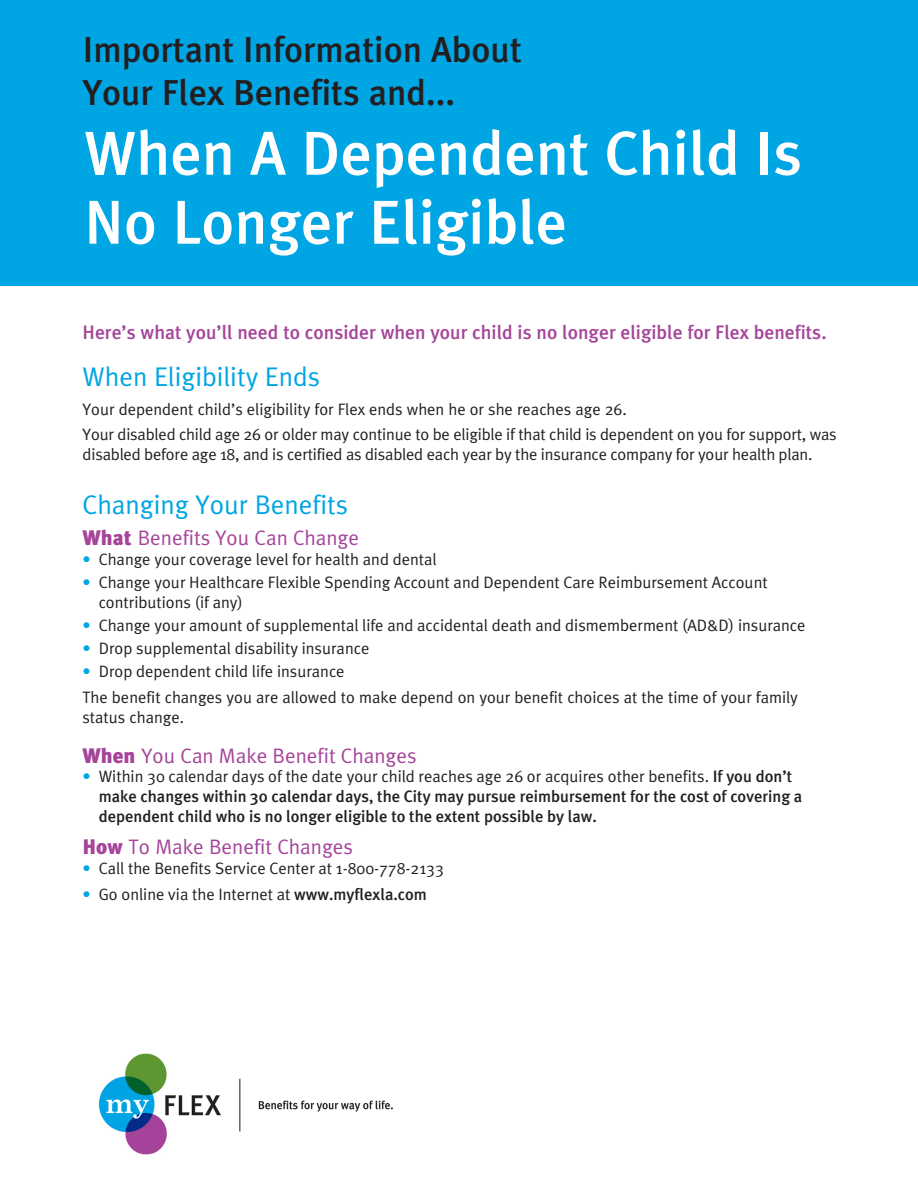
<style>
.page{position:relative;width:918px;height:1188px;background:#fff}
.page>*{position:absolute;margin:0;border:0;box-sizing:border-box;transform-origin:0 0}
.t1{font:500 61.8px/69px "Meta Plus";color:#fff}
.t2{font:500 36px/43.2px "Meta Plus";color:#231f20}
.t3{font:27px "Meta Plus Normal";color:#00a5e3}
.t4{font:21px "Meta Plus Normal";color:#a54499}
.t5{font:500 19.5px "Meta Plus";color:#a54499}
.t6{font:16.5px/25.2px "Meta Plus Normal";color:#231f20}
.t7{font:500 16.5px/19.8px "Meta Plus";color:#231f20}
.s1{font-family:"Meta Plus";font-weight:900}
.s2{color:#00a5e3}
.s3{font-family:"Meta Plus";font-weight:500}
</style>
<div class="page">
<div style="left:0;top:0;width:918px;height:285px;background:#00a5e3"></div>
<img style="left:98px;top:1053px;width:295px;height:102px">
<h2 class="t2" style="left:83px;top:28px;width:441px">Important Information About<br>Your Flex Benefits and...</h2>
<h1 class="t1" style="left:84px;top:118px;width:720px">When A Dependent Child Is<br>No Longer Eligible</h1>
<p class="t5" style="left:82px;top:320px;width:746px">Here’s what you’ll need to consider when your child is no longer eligible for Flex benefits.</p>
<h3 class="t3" style="left:83px;top:361px;width:239px">When Eligibility Ends</h3>
<p class="t6" style="left:83px;top:396px;width:756px">Your dependent child’s eligibility for Flex ends when he or she reaches age 26.<br>Your disabled child age 26 or older may continue to be eligible if that child is dependent on you for support, was</p>
<p class="t6" style="left:83px;top:441px;width:731px">disabled before age 18, and is certified as disabled each year by the insurance company for your health plan.</p>
<h3 class="t3" style="left:82px;top:489px;width:267px">Changing Your Benefits</h3>
<p class="t4" style="left:82px;top:526px;width:278px"><span class="s1">What</span> Benefits You Can Change</p>
<p class="t6" style="left:82px;top:546px;width:356px"><span class="s2">•</span> Change your coverage level for health and dental</p>
<p class="t6" style="left:99px;top:572px;width:671px;line-height:19.8px;text-indent:-16px"><span class="s2">•</span> Change your Healthcare Flexible Spending Account and Dependent Care Reimbursement Account contributions (if any)</p>
<p class="t6" style="left:82px;top:612px;width:725px"><span class="s2">•</span> Change your amount of supplemental life and accidental death and dismemberment (AD&amp;D) insurance</p>
<p class="t6" style="left:82px;top:635px;width:288px"><span class="s2">•</span> Drop supplemental disability insurance</p>
<p class="t6" style="left:82px;top:658px;width:717px;line-height:26.2px"><span class="s2">•</span> Drop dependent child life insurance<br>The benefit changes you are allowed to make depend on your benefit choices at the time of your family</p>
<p class="t6" style="left:82px;top:704px;width:103px">status change.</p>
<p class="t4" style="left:82px;top:743px;width:336px"><span class="s1">When</span> You Can Make Benefit Changes</p>
<p class="t6" style="left:82px;top:764px;width:711px"><span class="s2">•</span> Within 30 calendar days of the date your child reaches age 26 or acquires other benefits. <span class="s3">If you don’t</span></p>
<p class="t7" style="left:99px;top:786px;width:705px">make changes within 30 calendar days, the City may pursue reimbursement for the cost of covering a dependent child who is no longer eligible to the extent possible by law.</p>
<p class="t4" style="left:82px;top:835px;width:272px"><span class="s1">How</span> To Make Benefit Changes</p>
<p class="t6" style="left:82px;top:855px;width:363px"><span class="s2">•</span> Call the Benefits Service Center at 1-800-778-2133</p>
<p class="t6" style="left:82px;top:882px;width:346px"><span class="s2">•</span> Go online via the Internet at <span class="s3">www.myflexla.com</span></p>
</div>
